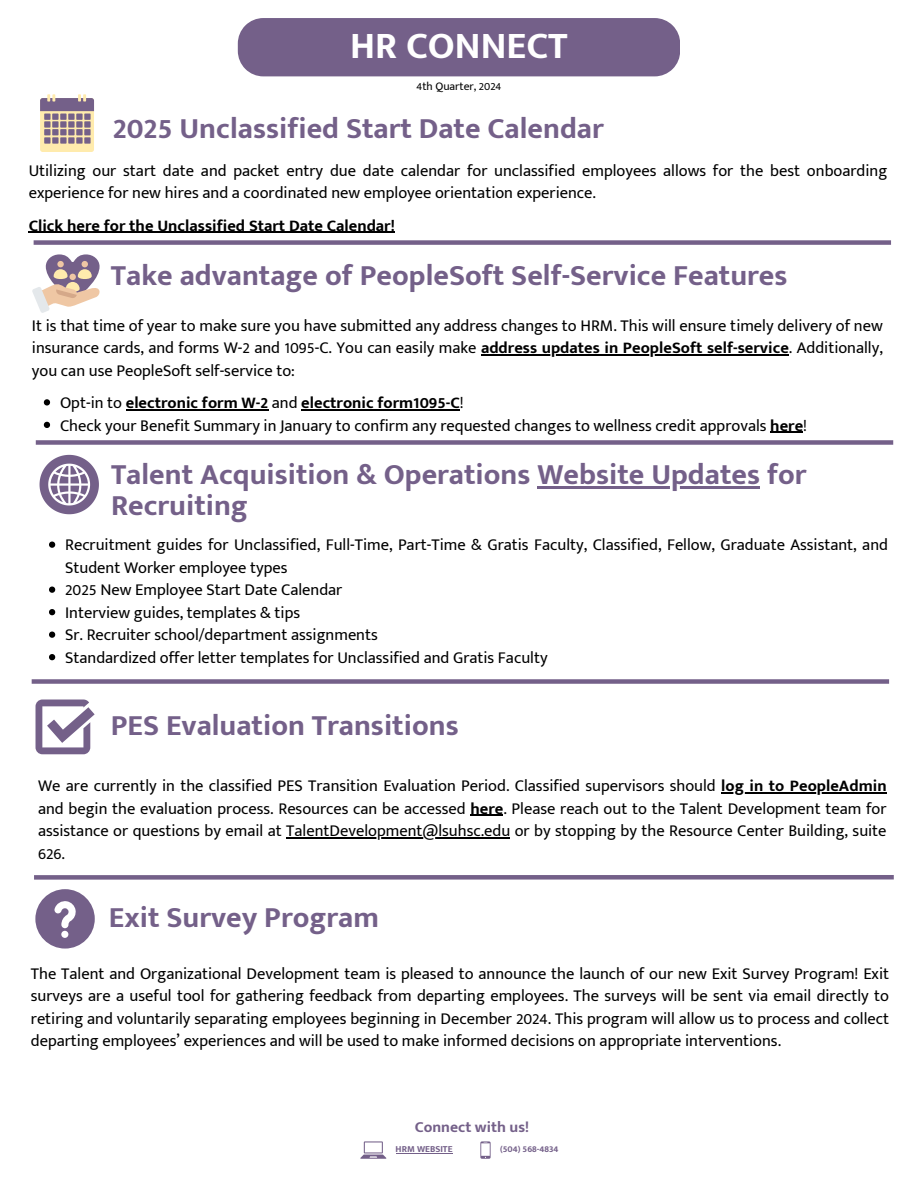
<style>
.page{position:relative;width:918px;height:1188px;background:#fff}
.page>*{position:absolute;margin:0;border:0;box-sizing:border-box;transform-origin:0 0}
.t1{font:700 38.4px "Mukta Mahee";color:#fff}
.t2{font:700 30px "Mukta Mahee";color:#746089}
.t3{font:16.5px/22.5px "Mukta Mahee";color:#000}
.t4{font:700 16.5px "Mukta Mahee";color:#000}
.t5{font:700 15.6px "Mukta Mahee";color:#746089}
.t6{font:11.55px "Mukta Mahee";color:#000}
.t7{font:700 9.3px "Mukta Mahee";color:#746089}
.s1{font-weight:700}
</style>
<div class="page">
<div style="left:238px;top:18px;width:442px;height:58px;background:#746089"></div>
<div style="left:34px;top:240px;width:857px;height:5px;background:#746089"></div>
<svg style="left:360px;top:1141px;width:26px;height:17px"></svg>
<svg style="left:480px;top:1141px;width:11px;height:17px"></svg>
<div style="left:40px;top:98px;width:54px;height:54px;background:#ffebad;border-radius:3px"></div>
<svg style="left:40px;top:94px;width:54px;height:17px"></svg>
<div style="left:44px;top:114px;width:7px;height:6px;background:#746089"></div>
<div style="left:52px;top:114px;width:7px;height:6px;background:#746089"></div>
<div style="left:60px;top:114px;width:7px;height:6px;background:#746089"></div>
<div style="left:68px;top:114px;width:7px;height:6px;background:#746089"></div>
<div style="left:76px;top:114px;width:7px;height:6px;background:#746089"></div>
<div style="left:84px;top:114px;width:7px;height:6px;background:#746089"></div>
<div style="left:44px;top:121px;width:7px;height:7px;background:#746089"></div>
<div style="left:52px;top:121px;width:7px;height:7px;background:#746089"></div>
<div style="left:60px;top:121px;width:7px;height:7px;background:#746089"></div>
<div style="left:68px;top:121px;width:7px;height:7px;background:#746089"></div>
<div style="left:76px;top:121px;width:7px;height:7px;background:#746089"></div>
<div style="left:84px;top:121px;width:7px;height:7px;background:#746089"></div>
<div style="left:44px;top:129px;width:7px;height:6px;background:#746089"></div>
<div style="left:52px;top:129px;width:7px;height:6px;background:#746089"></div>
<div style="left:60px;top:129px;width:7px;height:6px;background:#746089"></div>
<div style="left:68px;top:129px;width:7px;height:6px;background:#746089"></div>
<div style="left:76px;top:129px;width:7px;height:6px;background:#746089"></div>
<div style="left:84px;top:129px;width:7px;height:6px;background:#746089"></div>
<div style="left:44px;top:137px;width:7px;height:7px;background:#746089"></div>
<div style="left:52px;top:137px;width:7px;height:7px;background:#746089"></div>
<div style="left:60px;top:137px;width:7px;height:7px;background:#746089"></div>
<div style="left:68px;top:137px;width:7px;height:7px;background:#746089"></div>
<div style="left:76px;top:137px;width:7px;height:7px;background:#746089"></div>
<div style="left:84px;top:137px;width:7px;height:7px;background:#746089"></div>
<svg style="left:32px;top:254px;width:68px;height:59px"></svg>
<div style="left:36px;top:440px;width:857px;height:5px;background:#746089"></div>
<svg style="left:40px;top:455px;width:59px;height:59px"></svg>
<hr style="left:396px;top:1153px;width:57px;height:1px;background:#746089">
<hr style="left:29px;top:232px;width:366px;height:1px;background:#000">
<hr style="left:481px;top:354px;width:308px;height:2px;background:#000">
<svg style="left:44px;top:399px;width:6px;height:7px"></svg>
<hr style="left:126px;top:409px;width:142px;height:2px;background:#000">
<hr style="left:301px;top:409px;width:159px;height:2px;background:#000">
<svg style="left:44px;top:422px;width:6px;height:6px"></svg>
<hr style="left:770px;top:432px;width:33px;height:1px;background:#000">
<svg style="left:49px;top:542px;width:6px;height:6px"></svg>
<svg style="left:49px;top:587px;width:6px;height:6px"></svg>
<svg style="left:49px;top:609px;width:6px;height:6px"></svg>
<svg style="left:49px;top:632px;width:6px;height:6px"></svg>
<svg style="left:49px;top:654px;width:6px;height:6px"></svg>
<hr style="left:538px;top:486px;width:222px;height:2px;background:#746089">
<div style="left:34px;top:875px;width:860px;height:5px;background:#746089"></div>
<svg style="left:36px;top:700px;width:59px;height:54px"></svg>
<hr style="left:721px;top:792px;width:166px;height:1px;background:#000">
<hr style="left:470px;top:815px;width:33px;height:1px;background:#000">
<hr style="left:286px;top:837px;width:224px;height:1px;background:#000">
<div style="left:32px;top:679px;width:857px;height:5px;background:#746089"></div>
<svg style="left:35px;top:889px;width:60px;height:60px"></svg>
<p class="t1" style="left:350px;top:22px;width:219px">HR CONNECT</p>
<h1 class="t6" style="left:417px;top:80px;width:86px">4th Quarter, 2024</h1>
<h3 class="t2" style="left:113px;top:110px;width:493px">2025 Unclassified Start Date Calendar</h3>
<p class="t3" style="left:29px;top:159px;width:860px">Utilizing our start date and packet entry due date calendar for unclassified employees allows for the best onboarding experience for new hires and a coordinated new employee orientation experience.</p>
<h2 class="t4" style="left:29px;top:215px;width:368px">Click here for the Unclassified Start Date Calendar!</h2>
<h2 class="t2" style="left:111px;top:257px;width:678px">Take advantage of PeopleSoft Self-Service Features</h2>
<h4 class="t3" style="left:32px;top:314px;width:852px">It is that time of year to make sure you have submitted any address changes to HRM. This will ensure timely delivery of new insurance cards, and forms W-2 and 1095-C. You can easily make <span class="s1">address updates in PeopleSoft self-service</span>. Additionally,</h4>
<p class="t3" style="left:60px;top:354px;width:405px;line-height:32.5px;text-indent:-28px">you can use PeopleSoft self-service to:<br>Opt-in to <span class="s1">electronic form W-2</span> and <span class="s1">electronic form1095-C</span>!</p>
<p class="t3" style="left:60px;top:414px;width:749px">Check your Benefit Summary in January to confirm any requested changes to wellness credit approvals <span class="s1">here</span>!</p>
<p class="t2" style="left:111px;top:456px;width:697px">Talent Acquisition &amp; Operations Website Updates for</p>
<h2 class="t2" style="left:111px;top:487px;width:138px">Recruiting</h2>
<p class="t3" style="left:65px;top:533px;width:824px">Recruitment guides for Unclassified, Full-Time, Part-Time &amp; Gratis Faculty, Classified, Fellow, Graduate Assistant, and<br>Student Worker employee types</p>
<p class="t3" style="left:65px;top:578px;width:279px">2025 New Employee Start Date Calendar</p>
<p class="t3" style="left:65px;top:601px;width:237px">Interview guides, templates &amp; tips</p>
<p class="t3" style="left:65px;top:623px;width:314px">Sr. Recruiter school/department assignments</p>
<p class="t3" style="left:65px;top:646px;width:484px">Standardized offer letter templates for Unclassified and Gratis Faculty</p>
<h4 class="t2" style="left:111px;top:707px;width:349px">PES Evaluation Transitions</h4>
<p class="t3" style="left:38px;top:774px;width:850px">We are currently in the classified PES Transition Evaluation Period. Classified supervisors should <span class="s1">log in to PeopleAdmin</span></p>
<h2 class="t3" style="left:38px;top:797px;width:850px">and begin the evaluation process. Resources can be accessed <span class="s1">here</span>. Please reach out to the Talent Development team for assistance or questions by email at TalentDevelopment@lsuhsc.edu or by stopping by the Resource Center Building, suite</h2>
<h4 class="t3" style="left:38px;top:842px;width:28px">626.</h4>
<p class="t2" style="left:109px;top:899px;width:272px">Exit Survey Program</p>
<h3 class="t3" style="left:31px;top:962px;width:860px;text-align:justify">The Talent and Organizational Development team is pleased to announce the launch of our new Exit Survey Program! Exit surveys are a useful tool for gathering feedback from departing employees. The surveys will be sent via email directly to retiring and voluntarily separating employees beginning in December 2024. This program will allow us to process and collect departing employees’ experiences and will be used to make informed decisions on appropriate interventions.</h3>
<h5 class="t5" style="left:415px;top:1117px;width:116px">Connect with us!</h5>
<p class="t7" style="left:396px;top:1144px;width:58px">HRM WEBSITE</p>
<h4 class="t7" style="left:500px;top:1144px;width:60px">(504) 568-4834</h4>
</div>
